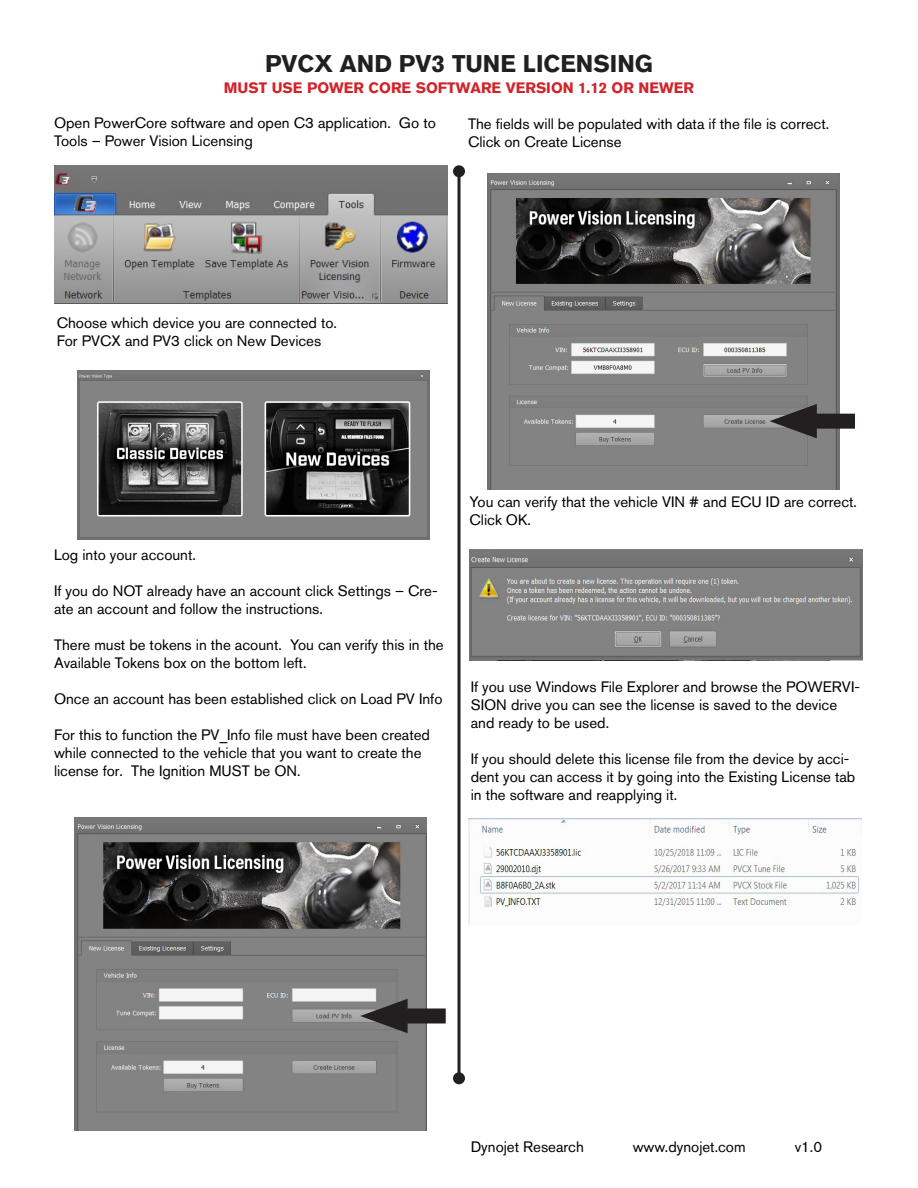
<style>
.page{position:relative;width:918px;height:1188px;background:#fff}
.page>*{position:absolute;margin:0;border:0;box-sizing:border-box;transform-origin:0 0}
.t1{font:700 24px "Akzidenz Grotesk BQ";color:#231f20}
.t2{font:15px/18px "Akzidenz Grotesk BQ";color:#000}
.t3{font:700 15px "Akzidenz Grotesk BQ";color:#d1232a}
</style>
<div class="page">
<img style="left:54px;top:165px;width:393px;height:139px">
<img style="left:77px;top:370px;width:352px;height:170px">
<img style="left:75px;top:817px;width:352px;height:314px">
<div style="left:388px;top:1008px;width:58px;height:15px;background:#231f20"></div>
<svg style="left:360px;top:999px;width:48px;height:34px"></svg>
<hr style="left:458px;top:171px;width:2px;height:907px;background:#231f20">
<div style="left:453px;top:165px;width:12px;height:12px;background:#231f20;border-radius:50%"></div>
<div style="left:453px;top:1072px;width:12px;height:12px;background:#231f20;border-radius:50%"></div>
<img style="left:487px;top:173px;width:352px;height:317px">
<div style="left:797px;top:414px;width:58px;height:15px;background:#231f20"></div>
<svg style="left:770px;top:404px;width:47px;height:34px"></svg>
<img style="left:470px;top:549px;width:393px;height:112px">
<img style="left:468px;top:819px;width:393px;height:105px">
<p class="t1" style="left:265px;top:50px;width:389px">PVCX AND PV3 TUNE LICENSING</p>
<p class="t3" style="left:224px;top:79px;width:472px">MUST USE POWER CORE SOFTWARE VERSION 1.12 OR NEWER</p>
<p class="t2" style="left:54px;top:114px;width:383px">Open PowerCore software and open C3 application. Go to<br>Tools – Power Vision Licensing</p>
<p class="t2" style="left:468px;top:114px;width:363px">The fields will be populated with data if the file is correct.</p>
<p class="t2" style="left:468px;top:132px;width:155px">Click on Create License</p>
<p class="t2" style="left:57px;top:314px;width:282px">Choose which device you are connected to.</p>
<p class="t2" style="left:57px;top:332px;width:266px">For PVCX and PV3 click on New Devices</p>
<p class="t2" style="left:54px;top:546px;width:143px">Log into your account.</p>
<p class="t2" style="left:54px;top:582px;width:385px">If you do NOT already have an account click Settings – Cre&shy;ate an account and follow the instructions.</p>
<p class="t2" style="left:54px;top:636px;width:391px">There must be tokens in the acount. You can verify this in the<br>Available Tokens box on the bottom left.</p>
<p class="t2" style="left:54px;top:690px;width:390px">Once an account has been established click on Load PV Info</p>
<p class="t2" style="left:54px;top:726px;width:378px">For this to function the PV_Info file must have been created while connected to the vehicle that you want to create the license for. The Ignition MUST be ON.</p>
<p class="t2" style="left:470px;top:493px;width:389px">You can verify that the vehicle VIN # and ECU ID are correct.</p>
<p class="t2" style="left:470px;top:511px;width:63px">Click OK.</p>
<p class="t2" style="left:471px;top:678px;width:391px">If you use Windows File Explorer and browse the POWERVI-<br>SION drive you can see the license is saved to the device and ready to be used.</p>
<p class="t2" style="left:471px;top:750px;width:386px">If you should delete this license file from the device by acci&shy;dent you can access it by going into the Existing License tab in the software and reapplying it.</p>
<p class="t2" style="left:471px;top:1137px;width:115px">Dynojet Research</p>
<p class="t2" style="left:633px;top:1137px;width:114px">www.dynojet.com</p>
<p class="t2" style="left:795px;top:1137px;width:29px">v1.0</p>
</div>
